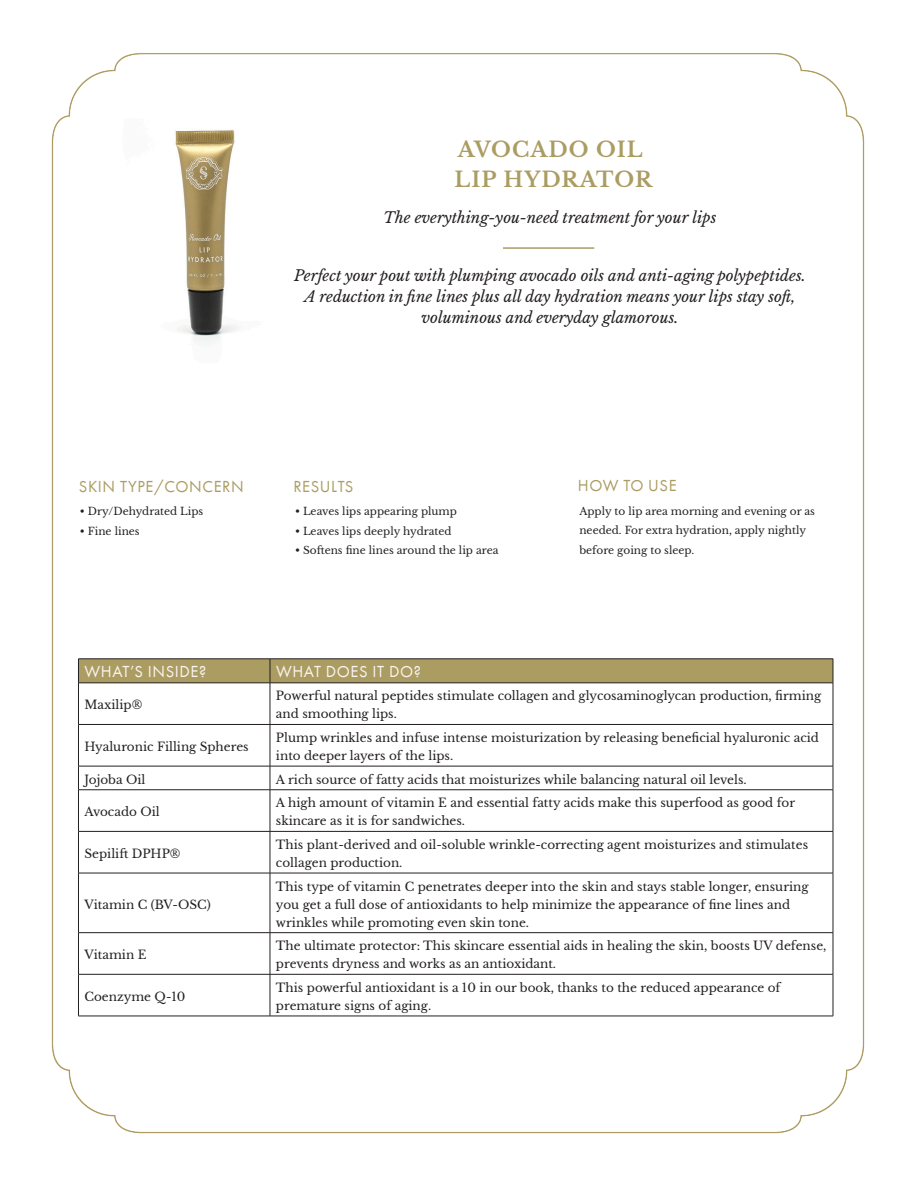
<style>
.page{position:relative;width:918px;height:1188px;background:#fff}
.page>*{position:absolute;margin:0;border:0;box-sizing:border-box;transform-origin:0 0}
.t1{font:700 21px "Libre Baskerville";letter-spacing:.05em;color:#ab9d62}
.t2{font:16.5px "Futura PT Book";letter-spacing:.035em;color:#ab9d62}
.t3{font:16.5px "Futura PT Book";letter-spacing:.035em;color:#faf4f3}
.t4{font:italic 15px/21px "Libre Baskerville";color:#231f20;text-align:center}
.t5{font:12px/18px "Libre Baskerville";color:#231f20}
.t6{font:10.5px/19.5px "Libre Baskerville";color:#231f20}
</style>
<div class="page">
<img style="left:51px;top:53px;width:814px;height:1081px">
<hr style="left:503px;top:247px;width:91px;height:2px;background:#ab9d62">
<hr style="left:270px;top:683px;width:1px;height:41px;background:#231f20">
<hr style="left:270px;top:725px;width:1px;height:41px;background:#231f20">
<svg style="left:270px;top:767px;width:1px;height:23px"></svg>
<hr style="left:270px;top:790px;width:1px;height:41px;background:#231f20">
<hr style="left:270px;top:832px;width:1px;height:41px;background:#231f20">
<hr style="left:270px;top:873px;width:1px;height:59px;background:#231f20">
<hr style="left:270px;top:933px;width:1px;height:41px;background:#231f20">
<hr style="left:270px;top:975px;width:1px;height:41px;background:#231f20">
<hr style="left:78px;top:683px;width:1px;height:41px;background:#231f20">
<hr style="left:833px;top:683px;width:1px;height:41px;background:#231f20">
<hr style="left:78px;top:724px;width:192px;height:1px;background:#231f20">
<hr style="left:78px;top:725px;width:1px;height:41px;background:#231f20">
<hr style="left:270px;top:724px;width:563px;height:1px;background:#231f20">
<hr style="left:833px;top:725px;width:1px;height:41px;background:#231f20">
<svg style="left:78px;top:767px;width:1px;height:23px"></svg>
<svg style="left:833px;top:766px;width:1px;height:24px"></svg>
<hr style="left:78px;top:790px;width:1px;height:41px;background:#231f20">
<hr style="left:833px;top:790px;width:1px;height:41px;background:#231f20">
<hr style="left:78px;top:832px;width:1px;height:41px;background:#231f20">
<hr style="left:833px;top:832px;width:1px;height:41px;background:#231f20">
<hr style="left:78px;top:873px;width:1px;height:59px;background:#231f20">
<hr style="left:833px;top:873px;width:1px;height:59px;background:#231f20">
<hr style="left:78px;top:933px;width:1px;height:41px;background:#231f20">
<hr style="left:833px;top:933px;width:1px;height:41px;background:#231f20">
<hr style="left:78px;top:975px;width:1px;height:41px;background:#231f20">
<hr style="left:833px;top:975px;width:1px;height:41px;background:#231f20">
<hr style="left:78px;top:683px;width:192px;height:1px;background:#231f20">
<svg style="left:78px;top:659px;width:756px;height:24px;background:#a4975f"></svg>
<hr style="left:270px;top:683px;width:563px;height:1px;background:#231f20">
<hr style="left:78px;top:766px;width:192px;height:1px;background:#231f20">
<hr style="left:270px;top:766px;width:563px;height:1px;background:#231f20">
<hr style="left:78px;top:790px;width:192px;height:1px;background:#231f20">
<hr style="left:270px;top:790px;width:563px;height:1px;background:#231f20">
<hr style="left:78px;top:831px;width:192px;height:1px;background:#231f20">
<hr style="left:270px;top:831px;width:563px;height:1px;background:#231f20">
<hr style="left:78px;top:873px;width:192px;height:1px;background:#231f20">
<hr style="left:270px;top:873px;width:563px;height:1px;background:#231f20">
<hr style="left:78px;top:932px;width:192px;height:1px;background:#231f20">
<hr style="left:270px;top:932px;width:563px;height:1px;background:#231f20">
<hr style="left:78px;top:974px;width:192px;height:1px;background:#231f20">
<hr style="left:270px;top:974px;width:563px;height:1px;background:#231f20">
<hr style="left:78px;top:1016px;width:192px;height:1px;background:#231f20">
<hr style="left:270px;top:1016px;width:563px;height:1px;background:#231f20">
<p class="t1" style="left:458px;top:137px;width:187px">AVOCADO OIL</p>
<p class="t1" style="left:454px;top:167px;width:199px">LIP HYDRATOR</p>
<p class="t4" style="left:384px;top:208px;width:334px">The everything-you-need treatment for your lips</p>
<p class="t4" style="left:294px;top:265px;width:513px">Perfect your pout with plumping avocado oils and anti-aging polypeptides.<br>A reduction in fine lines plus all day hydration means your lips stay soft, voluminous and everyday glamorous.</p>
<p class="t2" style="left:79px;top:476px;width:166px">SKIN TYPE/CONCERN</p>
<p class="t6" style="left:80px;top:502px;width:125px">• Dry/Dehydrated Lips</p>
<p class="t6" style="left:80px;top:521px;width:61px">• Fine lines</p>
<p class="t2" style="left:293px;top:476px;width:61px">RESULTS</p>
<p class="t6" style="left:295px;top:502px;width:164px">• Leaves lips appearing plump</p>
<p class="t6" style="left:295px;top:521px;width:158px">• Leaves lips deeply hydrated</p>
<p class="t6" style="left:295px;top:541px;width:205px">• Softens fine lines around the lip area</p>
<p class="t2" style="left:578px;top:476px;width:100px">HOW TO USE</p>
<p class="t6" style="left:579px;top:501px;width:237px">Apply to lip area morning and evening or as needed. For extra hydration, apply nightly before going to sleep.</p>
<p class="t3" style="left:85px;top:662px;width:123px">WHAT’S INSIDE?</p>
<p class="t3" style="left:276px;top:662px;width:146px">WHAT DOES IT DO?</p>
<p class="t5" style="left:84px;top:696px;width:59px">Maxilip®</p>
<p class="t5" style="left:276px;top:687px;width:547px">Powerful natural peptides stimulate collagen and glycosaminoglycan production, firming and smoothing lips.</p>
<p class="t5" style="left:84px;top:738px;width:166px">Hyaluronic Filling Spheres</p>
<p class="t5" style="left:276px;top:729px;width:545px">Plump wrinkles and infuse intense moisturization by releasing beneficial hyaluronic acid into deeper layers of the lips.</p>
<p class="t5" style="left:84px;top:770px;width:62px">Jojoba Oil</p>
<p class="t5" style="left:276px;top:770px;width:472px">A rich source of fatty acids that moisturizes while balancing natural oil levels.</p>
<p class="t5" style="left:84px;top:803px;width:77px">Avocado Oil</p>
<p class="t5" style="left:276px;top:794px;width:521px">A high amount of vitamin E and essential fatty acids make this superfood as good for skincare as it is for sandwiches.</p>
<p class="t5" style="left:84px;top:845px;width:98px">Sepilift DPHP®</p>
<p class="t5" style="left:276px;top:836px;width:534px">This plant-derived and oil-soluble wrinkle-correcting agent moisturizes and stimulates collagen production.</p>
<p class="t5" style="left:84px;top:895px;width:128px">Vitamin C (BV-OSC)</p>
<p class="t5" style="left:276px;top:877px;width:534px">This type of vitamin C penetrates deeper into the skin and stays stable longer, ensuring you get a full dose of antioxidants to help minimize the appearance of fine lines and wrinkles while promoting even skin tone.</p>
<p class="t5" style="left:84px;top:946px;width:63px">Vitamin E</p>
<p class="t5" style="left:276px;top:937px;width:552px">The ultimate protector: This skincare essential aids in healing the skin, boosts UV defense, prevents dryness and works as an antioxidant.</p>
<p class="t5" style="left:84px;top:988px;width:103px">Coenzyme Q-10</p>
<p class="t5" style="left:276px;top:979px;width:506px">This powerful antioxidant is a 10 in our book, thanks to the reduced appearance of premature signs of aging.</p>
</div>
